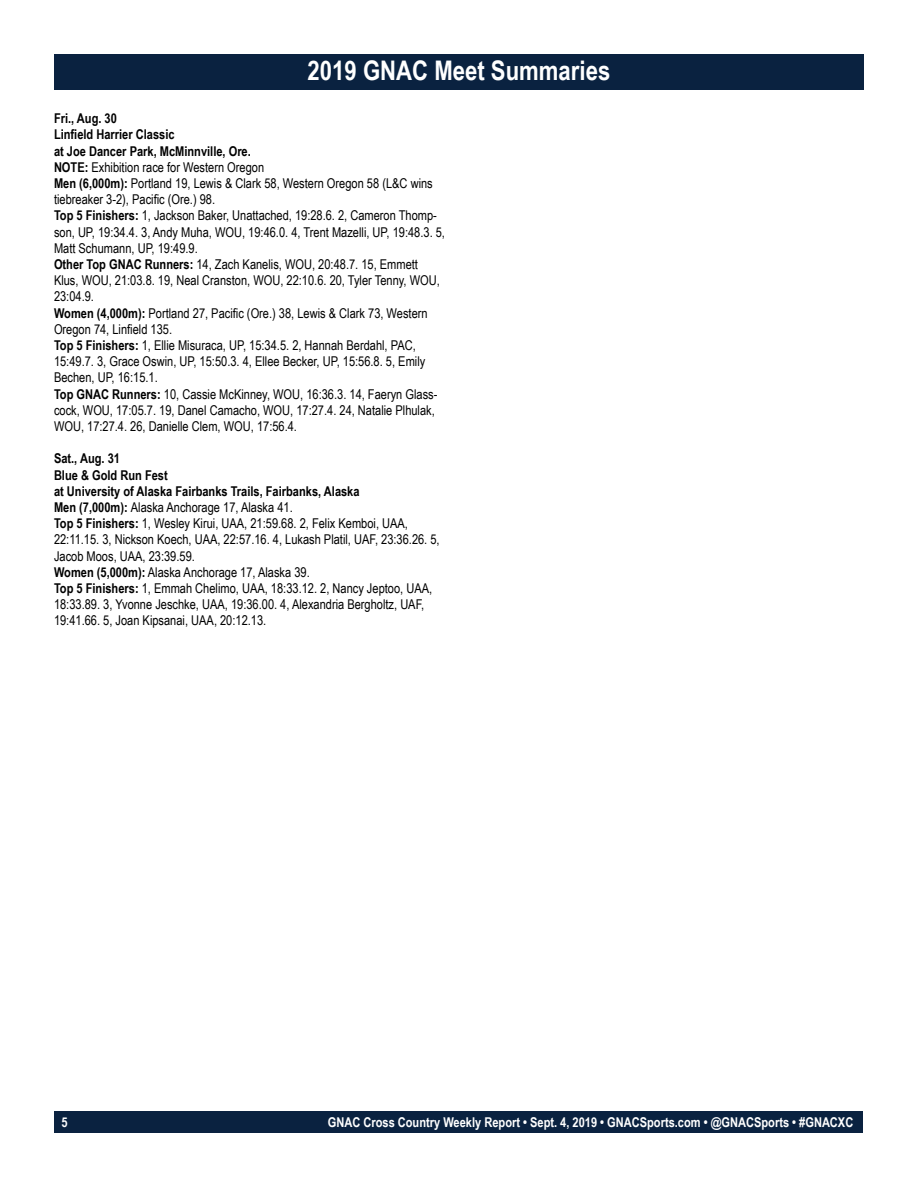
<style>
.page{position:relative;width:918px;height:1188px;background:#fff}
.page>*{position:absolute;margin:0;border:0;box-sizing:border-box;transform-origin:0 0}
.t1{font:700 27px "Arial Narrow";color:#fff}
.t2{font:13.5px/16.2px "Arial Narrow";color:#000}
.t3{font:700 13.5px "Arial Narrow";color:#fff}
.s1{font-weight:700}
</style>
<div class="page">
<div style="left:55px;top:1111px;width:808px;height:22px;background:#0a2240"></div>
<div style="left:54px;top:54px;width:810px;height:36px;background:#0a2240"></div>
<h1 class="t1" style="left:308px;top:50px;width:304px">2019 GNAC Meet Summaries</h1>
<p class="t2" style="left:54px;top:110px;width:393px"><span class="s1">Fri., Aug. 30<br>Linfield Harrier Classic<br>at Joe Dancer Park, McMinnville, Ore.<br>NOTE:</span> Exhibition race for Western Oregon<br><span class="s1">Men (6,000m):</span> Portland 19, Lewis &amp; Clark 58, Western Oregon 58 (L&amp;C wins tiebreaker 3-2), Pacific (Ore.) 98.<br><span class="s1">Top 5 Finishers:</span> 1, Jackson Baker, Unattached, 19:28.6. 2, Cameron Thomp&shy;son, UP, 19:34.4. 3, Andy Muha, WOU, 19:46.0. 4, Trent Mazelli, UP, 19:48.3. 5, Matt Schumann, UP, 19:49.9.<br><span class="s1">Other Top GNAC Runners:</span> 14, Zach Kanelis, WOU, 20:48.7. 15, Emmett Klus, WOU, 21:03.8. 19, Neal Cranston, WOU, 22:10.6. 20, Tyler Tenny, WOU, 23:04.9.<br><span class="s1">Women (4,000m):</span> Portland 27, Pacific (Ore.) 38, Lewis &amp; Clark 73, Western Oregon 74, Linfield 135.<br><span class="s1">Top 5 Finishers:</span> 1, Ellie Misuraca, UP, 15:34.5. 2, Hannah Berdahl, PAC, 15:49.7. 3, Grace Oswin, UP, 15:50.3. 4, Ellee Becker, UP, 15:56.8. 5, Emily Bechen, UP, 16:15.1.<br><span class="s1">Top GNAC Runners:</span> 10, Cassie McKinney, WOU, 16:36.3. 14, Faeryn Glass&shy;cock, WOU, 17:05.7. 19, Danel Camacho, WOU, 17:27.4. 24, Natalie Plhulak, WOU, 17:27.4. 26, Danielle Clem, WOU, 17:56.4.</p>
<p class="t2" style="left:54px;top:450px;width:387px"><span class="s1">Sat., Aug. 31<br>Blue &amp; Gold Run Fest<br>at University of Alaska Fairbanks Trails, Fairbanks, Alaska<br>Men (7,000m):</span> Alaska Anchorage 17, Alaska 41.<br><span class="s1">Top 5 Finishers:</span> 1, Wesley Kirui, UAA, 21:59.68. 2, Felix Kemboi, UAA, 22:11.15. 3, Nickson Koech, UAA, 22:57.16. 4, Lukash Platil, UAF, 23:36.26. 5, Jacob Moos, UAA, 23:39.59.<br><span class="s1">Women (5,000m):</span> Alaska Anchorage 17, Alaska 39.<br><span class="s1">Top 5 Finishers:</span> 1, Emmah Chelimo, UAA, 18:33.12. 2, Nancy Jeptoo, UAA, 18:33.89. 3, Yvonne Jeschke, UAA, 19:36.00. 4, Alexandria Bergholtz, UAF, 19:41.66. 5, Joan Kipsanai, UAA, 20:12.13.</p>
<p class="t3" style="left:61px;top:1112px;width:8px">5</p>
<p class="t3" style="left:328px;top:1112px;width:527px">GNAC Cross Country Weekly Report • Sept. 4, 2019 • GNACSports.com • @GNACSports • #GNACXC</p>
</div>
